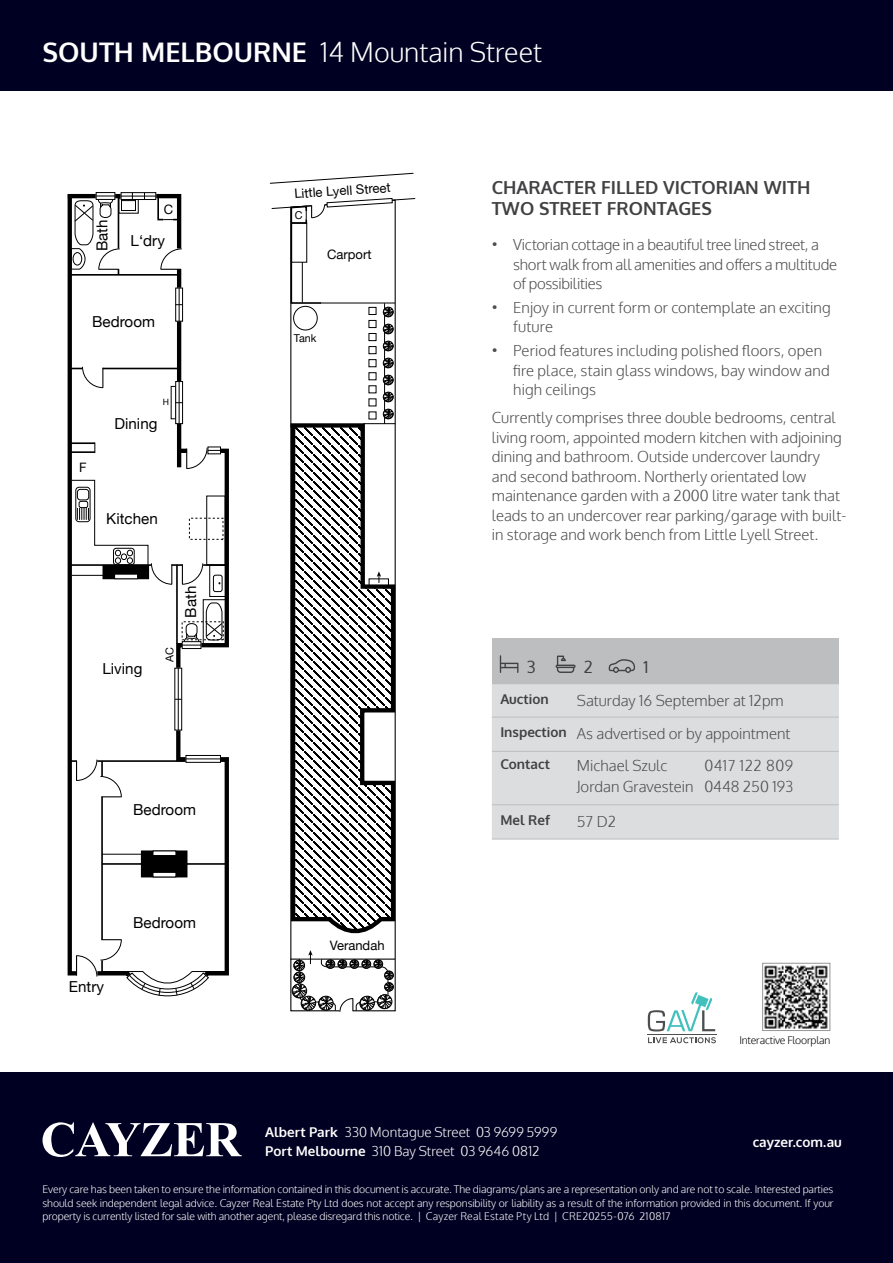
<style>
.page{position:relative;width:893px;height:1263px;background:#fff}
.page>*{position:absolute;margin:0;border:0;box-sizing:border-box;transform-origin:0 0}
.t1{font:300 27px "Oxygen";color:#fff}
.t2{font:700 18px/21px "Oxygen";color:#414042}
.t3{font:16.5px "Oxygen";color:#414042}
.t4{font:15.15px "Helvetica Neue";color:#000}
.t5{font:300 15px/19.5px "Oxygen";color:#4d4d4f}
.t6{font:300 13.5px/19.2px "Oxygen";letter-spacing:.005em;color:#fff}
.t7{font:700 13.5px "Oxygen";color:#414042}
.t8{font:700 13.5px "Oxygen";color:#fff}
.t9{font:13.05px "Helvetica Neue";color:#000}
.t10{font:10.8px "Helvetica Neue";color:#000}
.t11{font:300 10.5px/13.5px "Oxygen";letter-spacing:.01em;color:#fff;text-align:justify}
.t12{font:300 10.5px "Oxygen";letter-spacing:-.02em;color:#000}
.t13{font:8.7px "Helvetica Neue";color:#000}
.s1{font-weight:700}
.s2{font-weight:700;font-size:13.5px;color:#414042}
</style>
<div class="page">
<div style="left:0;top:0;width:893px;height:90px;background:#002"></div>
<div style="left:0;top:1072px;width:893px;height:191px;background:#002"></div>
<svg style="left:43px;top:1122px;width:199px;height:35px"></svg>
<svg style="left:269px;top:173px;width:145px;height:11px"></svg>
<svg style="left:290px;top:317px;width:106px;height:695px"></svg>
<hr style="left:320px;top:958px;width:75px;height:2px;background:#000">
<div style="left:293px;top:306px;width:24px;height:24px;border:1px solid #000;border-radius:50%"></div>
<hr style="left:363px;top:423px;width:32px;height:1px;background:#000">
<hr style="left:384px;top:303px;width:1px;height:121px;background:#000">
<div style="left:369px;top:579px;width:20px;height:7px;border:1px solid #000"></div>
<div style="left:369px;top:320px;width:7px;height:8px;border:1px solid #000"></div>
<div style="left:369px;top:333px;width:7px;height:8px;border:1px solid #000"></div>
<div style="left:369px;top:346px;width:7px;height:8px;border:1px solid #000"></div>
<div style="left:369px;top:359px;width:7px;height:8px;border:1px solid #000"></div>
<div style="left:369px;top:372px;width:7px;height:8px;border:1px solid #000"></div>
<svg style="left:383px;top:324px;width:10px;height:10px"></svg>
<svg style="left:383px;top:341px;width:10px;height:10px"></svg>
<svg style="left:383px;top:358px;width:10px;height:10px"></svg>
<svg style="left:383px;top:375px;width:10px;height:10px"></svg>
<svg style="left:383px;top:392px;width:10px;height:10px"></svg>
<svg style="left:383px;top:409px;width:10px;height:10px"></svg>
<svg style="left:271px;top:198px;width:145px;height:119px"></svg>
<svg style="left:290px;top:950px;width:104px;height:62px"></svg>
<svg style="left:377px;top:571px;width:4px;height:12px"></svg>
<svg style="left:67px;top:448px;width:162px;height:528px"></svg>
<hr style="left:101px;top:761px;width:2px;height:213px;background:#000">
<hr style="left:71px;top:760px;width:155px;height:2px;background:#000">
<div style="left:141px;top:863px;width:46px;height:14px;background:#000"></div>
<div style="left:153px;top:872px;width:23px;height:5px;background:#fff"></div>
<div style="left:153px;top:872px;width:23px;height:5px;border:1px solid #000"></div>
<div style="left:141px;top:851px;width:46px;height:13px;background:#000"></div>
<hr style="left:153px;top:851px;width:23px;height:4px;background:#fff">
<div style="left:153px;top:851px;width:23px;height:5px;border:1px solid #000"></div>
<hr style="left:102px;top:863px;width:125px;height:2px;background:#000">
<hr style="left:176px;top:565px;width:2px;height:78px;background:#000">
<hr style="left:70px;top:564px;width:157px;height:2px;background:#000">
<div style="left:203px;top:599px;width:23px;height:46px;border:1px solid #000"></div>
<div style="left:209px;top:565px;width:18px;height:32px;border:1px solid #000"></div>
<div style="left:183px;top:559px;width:20px;height:27px;background:#fff"></div>
<svg style="left:182px;top:563px;width:21px;height:21px"></svg>
<div style="left:77px;top:755px;width:20px;height:27px;background:#fff"></div>
<svg style="left:76px;top:759px;width:46px;height:38px"></svg>
<svg style="left:188px;top:757px;width:30px;height:2px"></svg>
<div style="left:186px;top:755px;width:34px;height:7px;border:1px solid #fff"></div>
<hr style="left:186px;top:759px;width:35px;height:1px;background:#000">
<div style="left:186px;top:755px;width:35px;height:8px;border:1px solid #000"></div>
<svg style="left:177px;top:670px;width:3px;height:58px"></svg>
<hr style="left:178px;top:668px;width:1px;height:62px;background:#000">
<div style="left:175px;top:668px;width:7px;height:62px;border:1px solid #000"></div>
<div style="left:127px;top:973px;width:82px;height:29px;border:1px solid #000;border-radius:5px"></div>
<svg style="left:76px;top:939px;width:151px;height:59px"></svg>
<div style="left:213px;top:575px;width:9px;height:17px;background:#fff;border-radius:2px"></div>
<div style="left:213px;top:575px;width:9px;height:17px;border:1px solid #000;border-radius:2px"></div>
<svg style="left:182px;top:602px;width:41px;height:44px"></svg>
<div style="left:182px;top:641px;width:19px;height:8px;border:1px solid #000"></div>
<svg style="left:71px;top:480px;width:101px;height:104px"></svg>
<div style="left:75px;top:487px;width:15px;height:35px;border:1px solid #000;border-radius:3px"></div>
<hr style="left:102px;top:854px;width:41px;height:1px;background:#000">
<hr style="left:72px;top:575px;width:41px;height:1px;background:#000">
<svg style="left:67px;top:192px;width:154px;height:280px"></svg>
<div style="left:96px;top:192px;width:19px;height:8px;border:1px solid #000"></div>
<img style="left:764px;top:965px;width:64px;height:64px">
<div style="left:762px;top:963px;width:68px;height:68px;border:1px solid #939598"></div>
<svg style="left:648px;top:1037px;width:68px;height:6px"></svg>
<hr style="left:647px;top:1034px;width:69px;height:1px;background:#4d4e50">
<svg style="left:648px;top:992px;width:67px;height:39px"></svg>
<div style="left:492px;top:638px;width:347px;height:46px;background:#bcbec0"></div>
<div style="left:492px;top:684px;width:347px;height:155px;background:#dcddde"></div>
<hr style="left:492px;top:717px;width:85px;height:1px;background:#bcbec0">
<hr style="left:577px;top:717px;width:262px;height:1px;background:#bcbec0">
<hr style="left:492px;top:751px;width:85px;height:1px;background:#bcbec0">
<hr style="left:577px;top:751px;width:262px;height:1px;background:#bcbec0">
<hr style="left:492px;top:804px;width:85px;height:1px;background:#bcbec0">
<hr style="left:577px;top:804px;width:262px;height:1px;background:#bcbec0">
<hr style="left:492px;top:839px;width:85px;height:1px;background:#bcbec0">
<hr style="left:577px;top:839px;width:262px;height:1px;background:#bcbec0">
<svg style="left:500px;top:655px;width:18px;height:18px"></svg>
<svg style="left:608px;top:659px;width:27px;height:14px"></svg>
<svg style="left:556px;top:655px;width:20px;height:18px"></svg>
<h1 class="t1" style="left:43px;top:35px;width:501px"><span class="s1">SOUTH MELBOURNE</span> 14 Mountain Street</h1>
<p class="t4" style="left:91px;top:251px;width:33px;rotate:-90deg">Bath</p>
<p class="t9" style="left:164px;top:200px;width:11px">C</p>
<p class="t4" style="left:131px;top:229px;width:36px">L‘dry</p>
<p class="t4" style="left:92px;top:311px;width:64px">Bedroom</p>
<p class="t13" style="left:163px;top:396px;width:8px">H</p>
<p class="t9" style="left:79px;top:458px;width:9px">F</p>
<p class="t4" style="left:114px;top:412px;width:45px">Dining</p>
<p class="t4" style="left:106px;top:507px;width:53px">Kitchen</p>
<p class="t4" style="left:102px;top:657px;width:42px">Living</p>
<p class="t4" style="left:180px;top:618px;width:33px;rotate:-90deg">Bath</p>
<p class="t10" style="left:162px;top:662px;width:16px;rotate:-90deg">AC</p>
<p class="t4" style="left:133px;top:798px;width:64px">Bedroom</p>
<p class="t4" style="left:133px;top:911px;width:64px">Bedroom</p>
<p class="t4" style="left:69px;top:976px;width:37px">Entry</p>
<p class="t9" style="left:294px;top:184px;width:98px;rotate:-4deg">Little Lyell Street</p>
<p class="t10" style="left:295px;top:207px;width:9px">C</p>
<p class="t9" style="left:327px;top:245px;width:46px">Carport</p>
<p class="t10" style="left:294px;top:330px;width:24px">Tank</p>
<p class="t9" style="left:330px;top:935px;width:56px">Verandah</p>
<p class="t2" style="left:492px;top:177px;width:320px">CHARACTER FILLED VICTORIAN WITH<br>TWO STREET FRONTAGES</p>
<p class="t5" style="left:513px;top:235px;width:325px;text-indent:-21px">• Victorian cottage in a beautiful tree lined street, a short walk from all amenities and offers a multitude of possibilities</p>
<p class="t5" style="left:513px;top:298px;width:319px;text-indent:-21px">• Enjoy in current form or contemplate an exciting future</p>
<p class="t5" style="left:513px;top:341px;width:318px;text-indent:-21px">• Period features including polished floors, open fire place, stain glass windows, bay window and high ceilings</p>
<p class="t5" style="left:492px;top:408px;width:356px">Currently comprises three double bedrooms, central living room, appointed modern kitchen with adjoining dining and bathroom. Outside undercover laundry and second bathroom. Northerly orientated low maintenance garden with a 2000 litre water tank that leads to an undercover rear parking/garage with built&shy;in storage and work bench from Little Lyell Street.</p>
<p class="t3" style="left:527px;top:656px;width:10px">3</p>
<p class="t3" style="left:584px;top:656px;width:10px">2</p>
<p class="t3" style="left:644px;top:656px;width:7px">1</p>
<p class="t7" style="left:500px;top:691px;width:50px">Auction</p>
<p class="t5" style="left:500px;top:685px;width:292px;line-height:32.8px;text-indent:77px">Saturday 16 September at 12pm<br><span class="s2">Inspection</span> As advertised or by appointment</p>
<p class="t7" style="left:500px;top:756px;width:51px">Contact</p>
<p class="t5" style="left:577px;top:756px;width:92px">Michael Szulc</p>
<p class="t5" style="left:577px;top:756px;width:218px;line-height:20.7px;text-align:right">0417 122 809<br>Jordan Gravestein 0448 250 193</p>
<p class="t7" style="left:500px;top:812px;width:51px">Mel Ref</p>
<p class="t5" style="left:577px;top:812px;width:41px">57 D2</p>
<p class="t12" style="left:739px;top:1033px;width:92px">Interactive Floorplan</p>
<p class="t6" style="left:265px;top:1123px;width:293px"><span class="s1">Albert Park</span> 330 Montague Street 03 9699 5999<br><span class="s1">Port Melbourne</span> 310 Bay Street 03 9646 0812</p>
<p class="t8" style="left:753px;top:1133px;width:91px">cayzer.com.au</p>
<p class="t11" style="left:43px;top:1183px;width:792px">Every care has been taken to ensure the information contained in this document is accurate. The diagrams/plans are a representation only and are not to scale. Interested parties should seek independent legal advice. Cayzer Real Estate Pty Ltd does not accept any responsibility or liability as a result of the information provided in this document. If your property is currently listed for sale with another agent, please disregard this notice. | Cayzer Real Estate Pty Ltd | CRE20255-076 210817</p>
</div>
